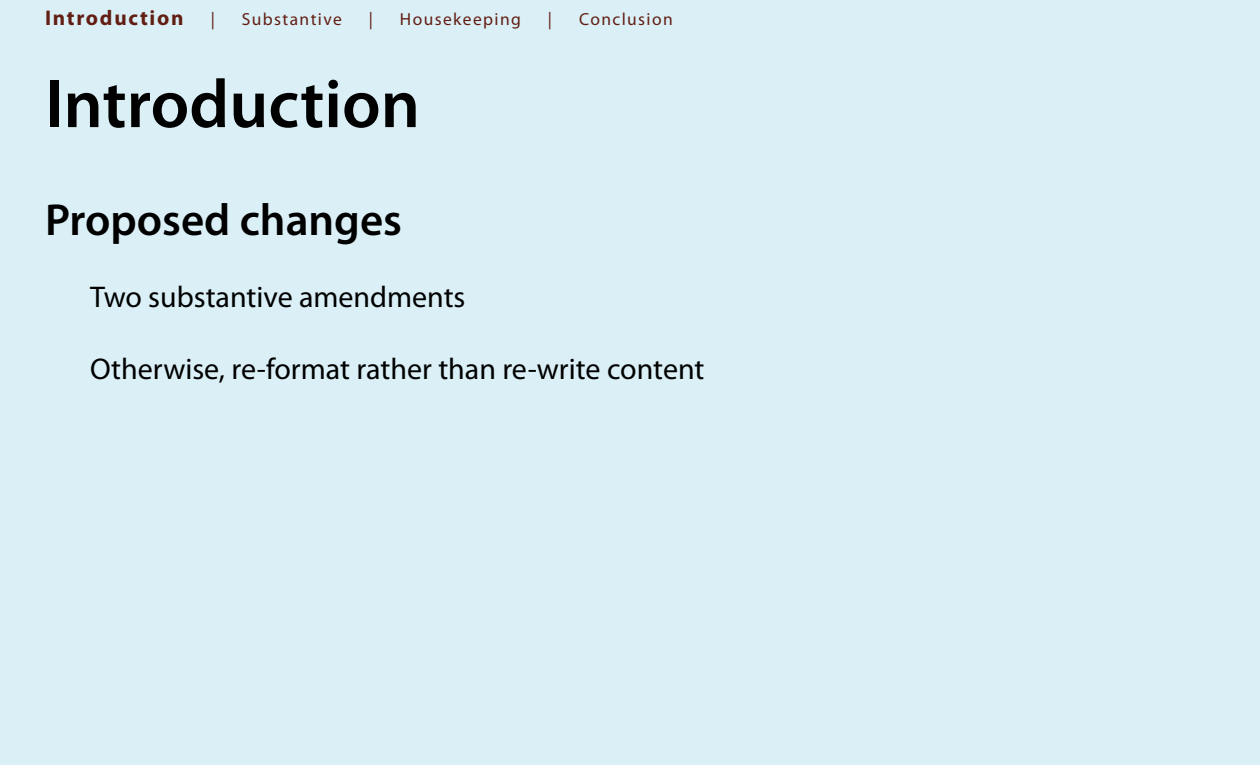
<style>
.page{position:relative;width:1260px;height:765px;background:#daf0f6}
.page>*{position:absolute;margin:0;border:0;box-sizing:border-box;transform-origin:0 0}
.t1{font:600 68.75px "Myriad Pro";color:#000}
.t2{font:600 45px "Myriad Pro";color:#000}
.t3{font:30px "Myriad Pro";color:#000}
.t4{font:700 21.25px "Myriad Pro";letter-spacing:.08em;color:#631e14}
.t5{font:17.5px "Myriad Pro";letter-spacing:.08em;color:#631e14}
</style>
<div class="page">
<p class="t4" style="left:45px;top:4px;width:140px">Introduction</p>
<p class="t5" style="left:211px;top:8px;width:6px">|</p>
<p class="t5" style="left:242px;top:8px;width:101px">Substantive</p>
<p class="t5" style="left:369px;top:8px;width:6px">|</p>
<p class="t5" style="left:400px;top:8px;width:123px">Housekeeping</p>
<p class="t5" style="left:548px;top:8px;width:6px">|</p>
<p class="t5" style="left:579px;top:8px;width:95px">Conclusion</p>
<h1 class="t1" style="left:45px;top:60px;width:377px">Introduction</h1>
<h2 class="t2" style="left:45px;top:191px;width:359px">Proposed changes</h2>
<p class="t3" style="left:90px;top:279px;width:377px">Two substantive amendments</p>
<p class="t3" style="left:90px;top:351px;width:616px">Otherwise, re-format rather than re-write content</p>
</div>
